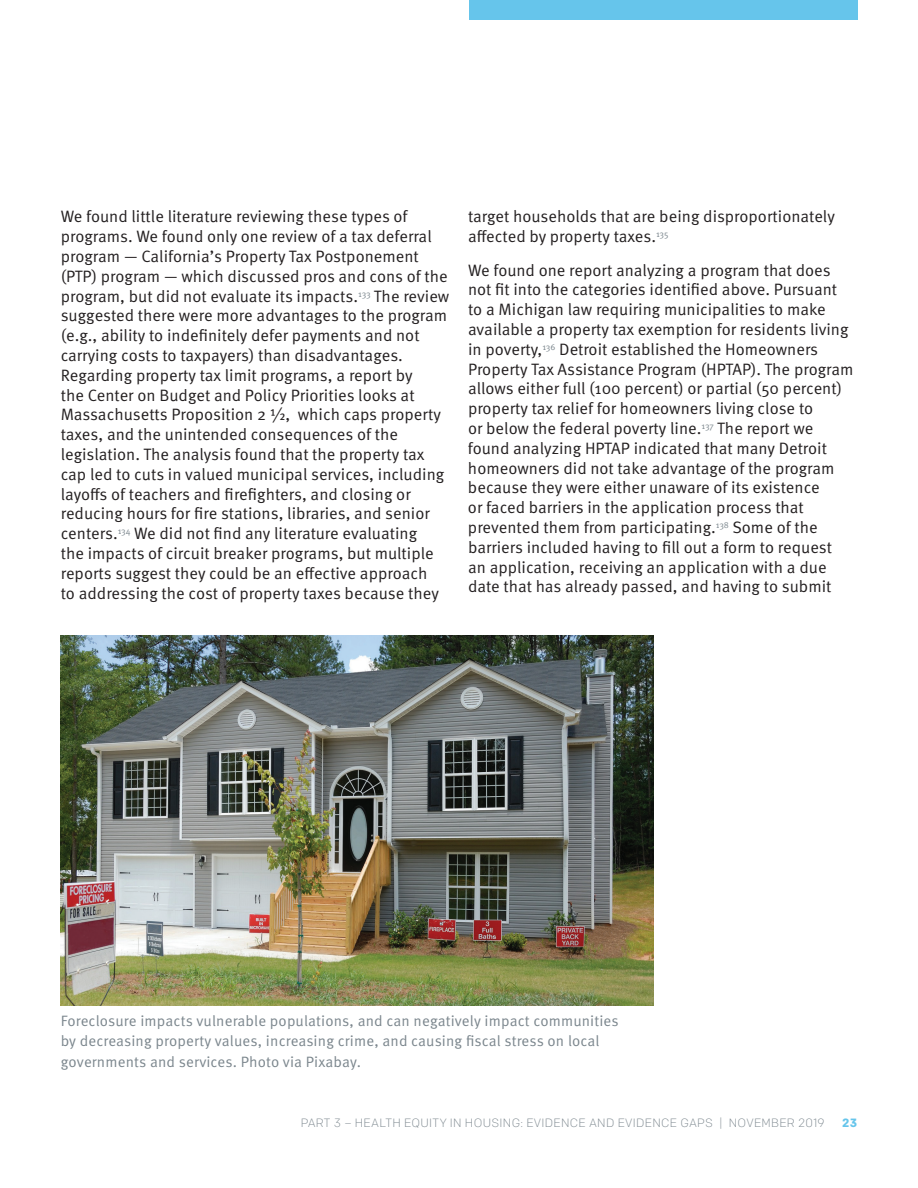
<style>
.page{position:relative;width:918px;height:1188px;background:#fff}
.page>*{position:absolute;margin:0;border:0;box-sizing:border-box;transform-origin:0 0}
.t1{font:16.5px/19.8px "Meta Pro Norm";color:#231f20}
.t2{font:15px/20.2px "Meta Pro Norm";letter-spacing:.01em;color:#7b868d}
.t3{font:300 12px "Colfax";letter-spacing:.025em;color:#7b868d}
.t4{font:700 12px "Colfax";color:#66c5eb}
</style>
<div class="page">
<div style="left:469px;top:0;width:388px;height:20px;background:#66c5eb"></div>
<img style="left:61px;top:636px;width:592px;height:369px">
<p class="t1" style="left:61px;top:206px;width:390px">We found little literature reviewing these types of programs. We found only one review of a tax deferral program — California’s Property Tax Postponement (PTP) program — which discussed pros and cons of the program, but did not evaluate its impacts.<sup>133</sup> The review suggested there were more advantages to the program (e.g., ability to indefinitely defer payments and not carrying costs to taxpayers) than disadvantages.<br>Regarding property tax limit programs, a report by<br>the Center on Budget and Policy Priorities looks at Massachusetts Proposition 2 ½, which caps property taxes, and the unintended consequences of the legislation. The analysis found that the property tax cap led to cuts in valued municipal services, including layoffs of teachers and firefighters, and closing or reducing hours for fire stations, libraries, and senior centers.<sup>134</sup> We did not find any literature evaluating<br>the impacts of circuit breaker programs, but multiple reports suggest they could be an effective approach<br>to addressing the cost of property taxes because they</p>
<p class="t1" style="left:468px;top:206px;width:368px">target households that are being disproportionately affected by property taxes.<sup>135</sup></p>
<p class="t1" style="left:468px;top:259px;width:387px">We found one report analyzing a program that does not fit into the categories identified above. Pursuant to a Michigan law requiring municipalities to make available a property tax exemption for residents living in poverty,<sup>136</sup> Detroit established the Homeowners Property Tax Assistance Program (HPTAP). The program allows either full (100 percent) or partial (50 percent) property tax relief for homeowners living close to<br>or below the federal poverty line.<sup>137</sup> The report we found analyzing HPTAP indicated that many Detroit homeowners did not take advantage of the program because they were either unaware of its existence<br>or faced barriers in the application process that prevented them from participating.<sup>138</sup> Some of the barriers included having to fill out a form to request an application, receiving an application with a due date that has already passed, and having to submit</p>
<p class="t2" style="left:61px;top:1010px;width:559px">Foreclosure impacts vulnerable populations, and can negatively impact communities by decreasing property values, increasing crime, and causing fiscal stress on local governments and services. Photo via Pixabay.</p>
<p class="t3" style="left:301px;top:1116px;width:526px">PART 3 – HEALTH EQUITY IN HOUSING: EVIDENCE AND EVIDENCE GAPS | NOVEMBER 2019</p>
<p class="t4" style="left:842px;top:1116px;width:16px">23</p>
</div>
